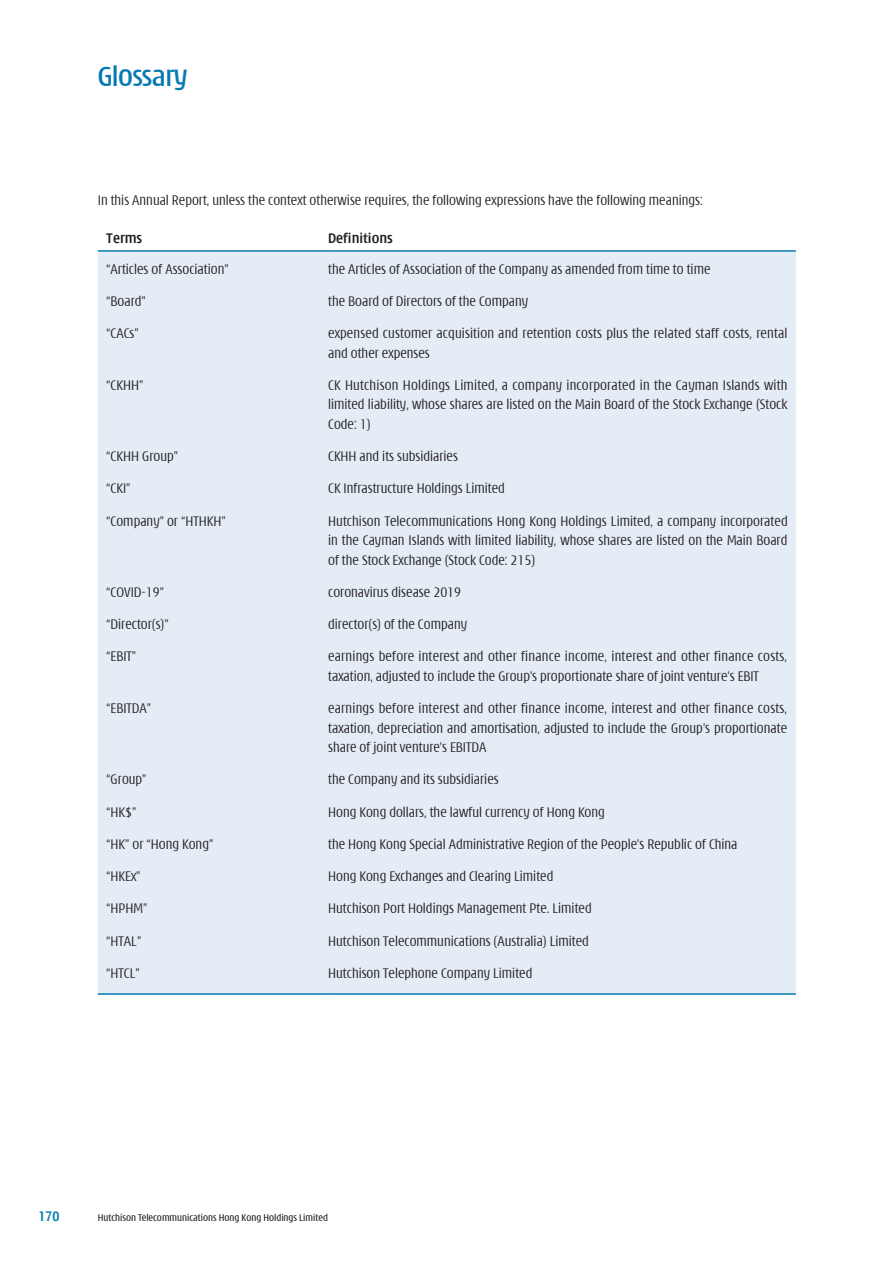
<style>
.page{position:relative;width:893px;height:1263px;background:#fff}
.page>*{position:absolute;margin:0;border:0;box-sizing:border-box;transform-origin:0 0}
.t1{font:500 condensed 30px "Modena";letter-spacing:-.02em;color:#057ab3}
.t2{font:300 condensed 15px/19.5px "Modena";color:#231f20;text-align:justify}
.t3{font:700 condensed 15px "Modena";color:#231f20}
.t4{font:700 condensed 15px "Modena";color:#057ab3}
.t5{font:condensed 10.5px "Modena";color:#231f20}
</style>
<div class="page">
<div style="left:98px;top:252px;width:698px;height:741px;background:#e4ecf5"></div>
<hr style="left:98px;top:250px;width:230px;height:2px;background:#057ab3">
<hr style="left:328px;top:250px;width:468px;height:2px;background:#057ab3">
<hr style="left:98px;top:993px;width:230px;height:2px;background:#057ab3">
<hr style="left:328px;top:993px;width:468px;height:2px;background:#057ab3">
<h1 class="t1" style="left:98px;top:62px;width:91px">Glossary</h1>
<p class="t2" style="left:98px;top:191px;width:606px">In this Annual Report, unless the context otherwise requires, the following expressions have the following meanings:</p>
<p class="t3" style="left:106px;top:231px;width:37px">Terms</p>
<p class="t3" style="left:328px;top:231px;width:66px">Definitions</p>
<p class="t2" style="left:106px;top:259px;width:124px">“Articles of Association”</p>
<p class="t2" style="left:328px;top:259px;width:384px">the Articles of Association of the Company as amended from time to time</p>
<p class="t2" style="left:106px;top:292px;width:41px">“Board”</p>
<p class="t2" style="left:328px;top:292px;width:202px">the Board of Directors of the Company</p>
<p class="t2" style="left:106px;top:324px;width:34px">“CACs”</p>
<p class="t2" style="left:328px;top:324px;width:461px">expensed customer acquisition and retention costs plus the related staff costs, rental and other expenses</p>
<p class="t2" style="left:106px;top:376px;width:39px">“CKHH”</p>
<p class="t2" style="left:328px;top:376px;width:461px">CK Hutchison Holdings Limited, a company incorporated in the Cayman Islands with limited liability, whose shares are listed on the Main Board of the Stock Exchange (Stock Code: 1)</p>
<p class="t2" style="left:106px;top:447px;width:73px">“CKHH Group”</p>
<p class="t2" style="left:328px;top:447px;width:131px">CKHH and its subsidiaries</p>
<p class="t2" style="left:106px;top:479px;width:26px">“CKI”</p>
<p class="t2" style="left:328px;top:479px;width:178px">CK Infrastructure Holdings Limited</p>
<p class="t2" style="left:106px;top:511px;width:121px">“Company” or “HTHKH”</p>
<p class="t2" style="left:328px;top:511px;width:461px">Hutchison Telecommunications Hong Kong Holdings Limited, a company incorporated in the Cayman Islands with limited liability, whose shares are listed on the Main Board of the Stock Exchange (Stock Code: 215)</p>
<p class="t2" style="left:106px;top:583px;width:59px">“COVID-19”</p>
<p class="t2" style="left:328px;top:583px;width:135px">coronavirus disease 2019</p>
<p class="t2" style="left:106px;top:615px;width:64px">“Director(s)”</p>
<p class="t2" style="left:328px;top:615px;width:140px">director(s) of the Company</p>
<p class="t2" style="left:106px;top:647px;width:31px">“EBIT”</p>
<p class="t2" style="left:328px;top:647px;width:460px">earnings before interest and other finance income, interest and other finance costs, taxation, adjusted to include the Group’s proportionate share of joint venture’s EBIT</p>
<p class="t2" style="left:106px;top:699px;width:46px">“EBITDA”</p>
<p class="t2" style="left:328px;top:699px;width:460px">earnings before interest and other finance income, interest and other finance costs, taxation, depreciation and amortisation, adjusted to include the Group’s proportionate share of joint venture’s EBITDA</p>
<p class="t2" style="left:106px;top:770px;width:42px">“Group”</p>
<p class="t2" style="left:328px;top:770px;width:172px">the Company and its subsidiaries</p>
<p class="t2" style="left:106px;top:802px;width:32px">“HK$”</p>
<p class="t2" style="left:328px;top:802px;width:278px">Hong Kong dollars, the lawful currency of Hong Kong</p>
<p class="t2" style="left:106px;top:835px;width:109px">“HK” or “Hong Kong”</p>
<p class="t2" style="left:328px;top:835px;width:411px">the Hong Kong Special Administrative Region of the People’s Republic of China</p>
<p class="t2" style="left:106px;top:867px;width:36px">“HKEx”</p>
<p class="t2" style="left:328px;top:867px;width:227px">Hong Kong Exchanges and Clearing Limited</p>
<p class="t2" style="left:106px;top:899px;width:43px">“HPHM”</p>
<p class="t2" style="left:328px;top:899px;width:265px">Hutchison Port Holdings Management Pte. Limited</p>
<p class="t2" style="left:106px;top:931px;width:37px">“HTAL”</p>
<p class="t2" style="left:328px;top:931px;width:262px">Hutchison Telecommunications (Australia) Limited</p>
<p class="t2" style="left:106px;top:964px;width:35px">“HTCL”</p>
<p class="t2" style="left:328px;top:964px;width:206px">Hutchison Telephone Company Limited</p>
<p class="t4" style="left:38px;top:1209px;width:22px">170</p>
<p class="t5" style="left:98px;top:1213px;width:232px">Hutchison Telecommunications Hong Kong Holdings Limited</p>
</div>
